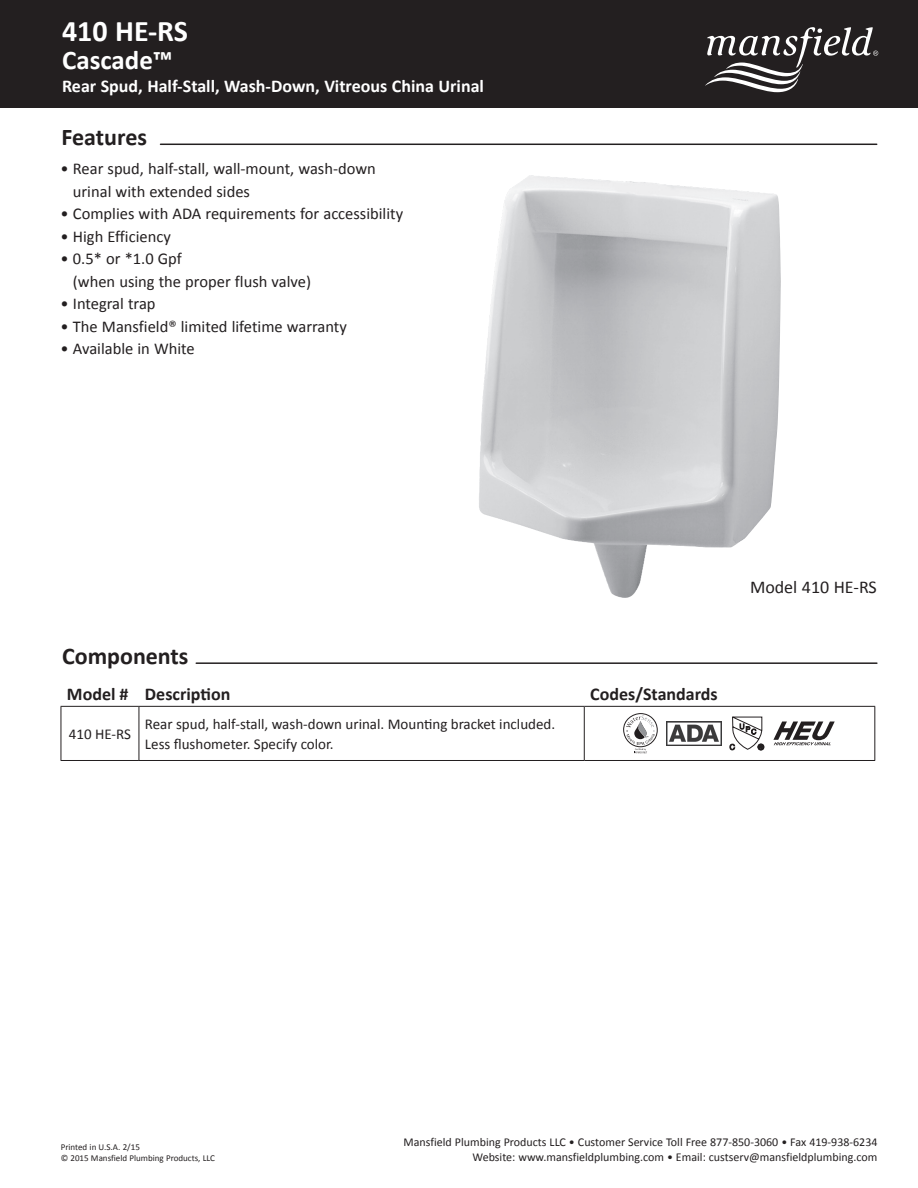
<style>
.page{position:relative;width:918px;height:1188px;background:#fff}
.page>*{position:absolute;margin:0;border:0;box-sizing:border-box;transform-origin:0 0}
.t1{font:700 30px "Calibri";color:#fff}
.t2{font:700 27px "Calibri";color:#fff}
.t3{font:700 24px "Calibri";color:#231f20}
.t4{font:700 18px "Calibri";color:#fff}
.t5{font:700 18px "Calibri";color:#231f20}
.t6{font:18px "Calibri";color:#231f20}
.t7{font:16.5px/22.5px "Calibri";color:#231f20}
.t8{font:15px/19.5px "Calibri";color:#231f20}
.t9{font:12px "Calibri";color:#231f20}
.t10{font:9px/10.8px "Calibri";color:#231f20}
</style>
<div class="page">
<img style="left:479px;top:175px;width:302px;height:423px">
<hr style="left:196px;top:662px;width:681px;height:2px;background:#231f20">
<hr style="left:161px;top:144px;width:716px;height:1px;background:#231f20">
<div style="left:0;top:0;width:918px;height:107px;background:#231f20"></div>
<hr style="left:61px;top:706px;width:78px;height:1px;background:#231f20">
<hr style="left:61px;top:707px;width:1px;height:53px;background:#231f20">
<hr style="left:139px;top:706px;width:445px;height:1px;background:#231f20">
<hr style="left:139px;top:707px;width:1px;height:53px;background:#231f20">
<hr style="left:584px;top:706px;width:291px;height:1px;background:#231f20">
<hr style="left:584px;top:707px;width:1px;height:53px;background:#231f20">
<hr style="left:874px;top:707px;width:1px;height:53px;background:#231f20">
<hr style="left:61px;top:760px;width:78px;height:1px;background:#231f20">
<hr style="left:139px;top:760px;width:445px;height:1px;background:#231f20">
<hr style="left:584px;top:760px;width:291px;height:1px;background:#231f20">
<svg style="left:730px;top:717px;width:34px;height:33px"></svg>
<svg style="left:773px;top:722px;width:62px;height:23px"></svg>
<img style="left:666px;top:721px;width:56px;height:25px">
<div style="left:623px;top:713px;width:34px;height:34px;border:1px solid #231f20;border-radius:50%"></div>
<svg style="left:626px;top:715px;width:29px;height:38px"></svg>
<svg style="left:705px;top:27px;width:173px;height:65px"></svg>
<p class="t1" style="left:62px;top:11px;width:128px">410 HE-RS</p>
<p class="t2" style="left:62px;top:43px;width:112px">Cascade™</p>
<p class="t4" style="left:62px;top:74px;width:423px">Rear Spud, Half-Stall, Wash-Down, Vitreous China Urinal</p>
<p class="t3" style="left:62px;top:122px;width:87px">Features</p>
<p class="t7" style="left:73px;top:157px;width:305px;text-indent:-12px">• Rear spud, half-stall, wall-mount, wash-down urinal with extended sides</p>
<p class="t7" style="left:61px;top:202px;width:344px">• Complies with ADA requirements for accessibility</p>
<p class="t7" style="left:61px;top:225px;width:112px">• High Efficiency</p>
<p class="t7" style="left:73px;top:247px;width:240px;text-indent:-12px">• 0.5* or *1.0 Gpf<br>(when using the proper flush valve)</p>
<p class="t7" style="left:61px;top:292px;width:97px">• Integral trap</p>
<p class="t7" style="left:61px;top:315px;width:288px">• The Mansfield® limited lifetime warranty</p>
<p class="t7" style="left:61px;top:337px;width:136px">• Available in White</p>
<p class="t3" style="left:62px;top:641px;width:128px">Components</p>
<p class="t5" style="left:67px;top:683px;width:63px">Model #</p>
<p class="t5" style="left:145px;top:683px;width:87px">Description</p>
<p class="t5" style="left:590px;top:683px;width:129px">Codes/Standards</p>
<p class="t8" style="left:69px;top:724px;width:64px">410 HE-RS</p>
<p class="t8" style="left:145px;top:715px;width:412px">Rear spud, half-stall, wash-down urinal. Mounting bracket included.<br>Less flushometer. Specify color.</p>
<p class="t6" style="left:750px;top:576px;width:128px">Model 410 HE-RS</p>
<p class="t10" style="left:61px;top:1142px;width:156px">Printed in U.S.A. 2/15<br>© 2015 Mansfield Plumbing Products, LLC</p>
<p class="t9" style="left:404px;top:1134px;width:475px">Mansfield Plumbing Products LLC • Customer Service Toll Free 877-850-3060 • Fax 419-938-6234</p>
<p class="t9" style="left:472px;top:1149px;width:407px">Website: www.mansfieldplumbing.com • Email: custserv@mansfieldplumbing.com</p>
</div>
